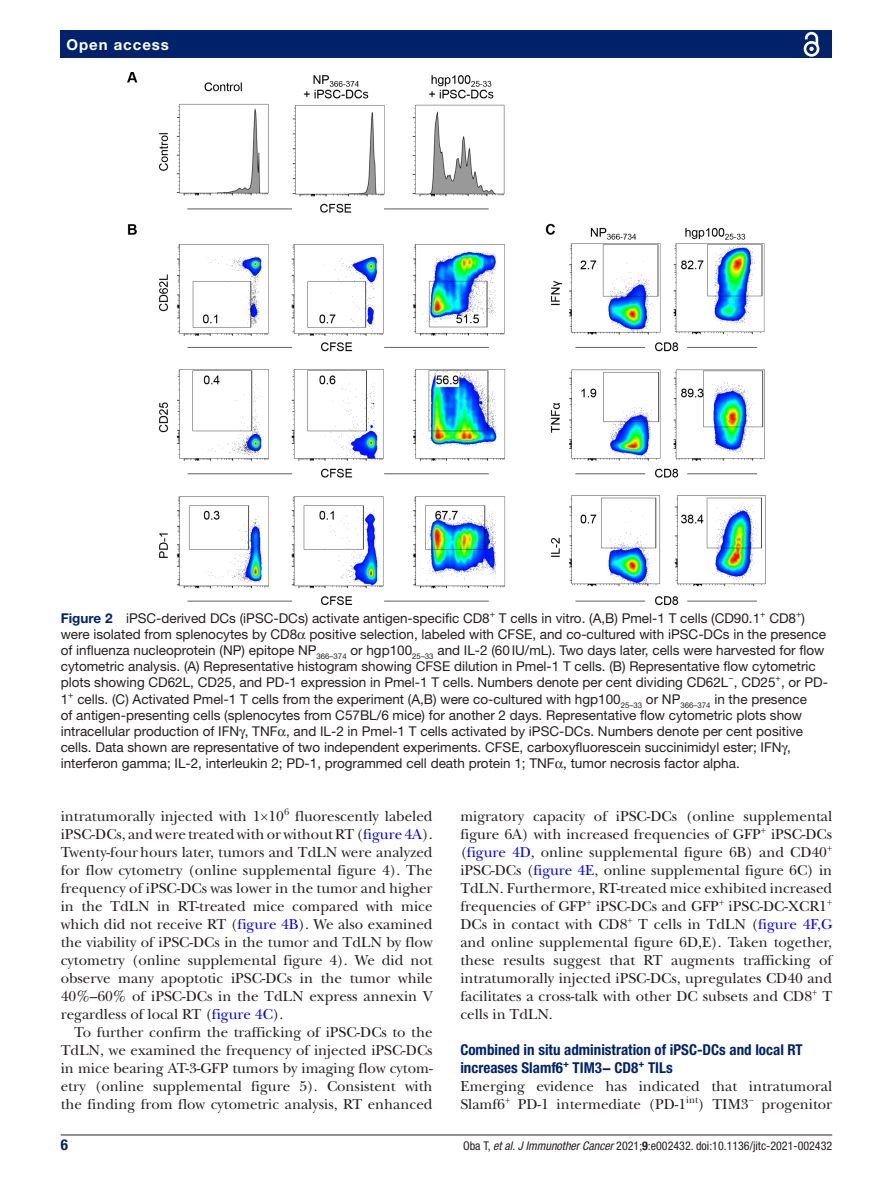
<style>
.page{position:relative;width:893px;height:1191px;background:#fff}
.page>*{position:absolute;margin:0;border:0;box-sizing:border-box;transform-origin:0 0}
.t1{font:15px/18px "New Baskerville";color:#231f20;text-align:justify}
.t2{font:700 condensed 15px/18px "Helvetica Neue LT Std";color:#00226b}
.t3{font:700 15px "Helvetica Neue LT Std";letter-spacing:.065em;color:#fff}
.t4{font:13.5px/16.2px "Helvetica Neue LT Std";color:#231f20}
.t5{font:condensed 12px "Helvetica Neue LT Std";color:#231f20}
.t6{font:9.9px "New Baskerville";color:#231f20}
.t7{font:700 condensed 9.9px "Helvetica Neue LT Std";color:#00226b}
.s1{font-weight:700;color:#00226b}
.s2{color:#00f}
.s3{font-style:italic}
.s4{font-weight:700}
</style>
<div class="page">
<hr style="left:61px;top:1134px;width:771px;height:1px;background:#231f20">
<div style="left:61px;top:31px;width:771px;height:27px;background:#00226b"></div>
<svg style="left:803px;top:31px;width:17px;height:26px"></svg>
<img style="left:128px;top:73px;width:637px;height:532px">
<p class="t3" style="left:66px;top:35px;width:104px">Open access</p>
<p class="t4" style="left:61px;top:609px;width:769px"><span class="s1">Figure 2</span> iPSC-derived DCs (iPSC-DCs) activate antigen-specific CD8<sup>+</sup> T cells in vitro. (A,B) Pmel-1 T cells (CD90.1<sup>+</sup> CD8<sup>+</sup>) were isolated from splenocytes by CD8 positive selection, labeled with CFSE, and co-cultured with iPSC-DCs in the presence of influenza nucleoprotein (NP) epitope NP<sub>366–374</sub> or hgp100<sub>25–33</sub> and IL-2 (60IU/mL). Two days later, cells were harvested for flow cytometric analysis. (A) Representative histogram showing CFSE dilution in Pmel-1 T cells. (B) Representative flow cytometric plots showing CD62L, CD25, and PD-1 expression in Pmel-1 T cells. Numbers denote per cent dividing CD62L<sup>−</sup>, CD25<sup>+</sup>, or PD-1<sup>+</sup> cells. (C) Activated Pmel-1 T cells from the experiment (A,B) were co-cultured with hgp100<sub>25–33</sub> or NP<sub>366–374</sub> in the presence<br>of antigen-presenting cells (splenocytes from C57BL/6 mice) for another 2 days. Representative flow cytometric plots show intracellular production of IFN , TNF , and IL-2 in Pmel-1 T cells activated by iPSC-DCs. Numbers denote per cent positive cells. Data shown are representative of two independent experiments. CFSE, carboxyfluorescein succinimidyl ester; IFN , interferon gamma; IL-2, interleukin 2; PD-1, programmed cell death protein 1; TNF , tumor necrosis factor alpha.</p>
<p class="t1" style="left:61px;top:807px;width:225px">intratumorally injected with 1×10</p>
<p class="t6" style="left:284px;top:805px;width:7px">6</p>
<p class="t1" style="left:61px;top:807px;width:373px;text-indent:234px">fluorescently labeled iPSC-DCs, and were treated with or without RT (<span class="s2">figure 4A</span>).<br>Twenty-fourhours later, tumors and TdLN were analyzed for flow cytometry (online supplemental figure 4). The frequency of iPSC-DCs was lower in the tumor and higher in the TdLN in RT-treated mice compared with mice which did not receive RT (<span class="s2">figure 4B</span>). We also examined the viability of iPSC-DCs in the tumor and TdLN by flow cytometry (online supplemental figure 4). We did not observe many apoptotic iPSC-DCs in the tumor while 40%–60% of iPSC-DCs in the TdLN express annexin V regardless of local RT (<span class="s2">figure 4C</span>).</p>
<p class="t1" style="left:61px;top:1023px;width:373px;text-indent:14px">To further confirm the trafficking of iPSC-DCs to the TdLN, we examined the frequency of injected iPSC-DCs in mice bearing AT-3-GFP tumors by imaging flow cytom&shy;etry (online supplemental figure 5). Consistent with the finding from flow cytometric analysis, RT enhanced</p>
<p class="t1" style="left:460px;top:807px;width:373px">migratory capacity of iPSC-DCs (online supplemental figure 6A) with increased frequencies of GFP</p>
<p class="t6" style="left:761px;top:823px;width:7px">+</p>
<p class="t1" style="left:460px;top:825px;width:373px;text-indent:311px">iPSC-DCs (<span class="s2">figure 4D</span>, online supplemental figure 6B) and CD40</p>
<p class="t6" style="left:827px;top:841px;width:7px">+</p>
<p class="t1" style="left:460px;top:861px;width:373px">iPSC-DCs (<span class="s2">figure 4E</span>, online supplemental figure 6C) in TdLN. Furthermore, RT-treated mice exhibited increased frequencies of GFP</p>
<p class="t6" style="left:586px;top:895px;width:7px">+</p>
<p class="t1" style="left:596px;top:897px;width:124px">iPSC-DCs and GFP</p>
<p class="t6" style="left:719px;top:895px;width:7px">+</p>
<p class="t1" style="left:729px;top:897px;width:100px">iPSC-DC-XCR1</p>
<p class="t6" style="left:827px;top:895px;width:7px">+</p>
<p class="t1" style="left:460px;top:915px;width:169px">DCs in contact with CD8</p>
<p class="t6" style="left:627px;top:913px;width:7px">+</p>
<p class="t1" style="left:460px;top:915px;width:373px;text-indent:178px">T cells in TdLN (<span class="s2">figure 4F,G </span>and online supplemental figure 6D,E). Taken together, these results suggest that RT augments trafficking of intratumorally injected iPSC-DCs, upregulates CD40 and facilitates a cross-talk with other DC subsets and CD8</p>
<p class="t6" style="left:812px;top:985px;width:7px">+</p>
<p class="t1" style="left:822px;top:987px;width:11px">T</p>
<p class="t1" style="left:460px;top:1005px;width:94px">cells in TdLN.</p>
<p class="t2" style="left:460px;top:1040px;width:344px">Combined in situ administration of iPSC-DCs and local RT increases Slamf6</p>
<p class="t7" style="left:563px;top:1057px;width:7px">+</p>
<p class="t2" style="left:573px;top:1058px;width:67px">TIM3− CD8</p>
<p class="t7" style="left:638px;top:1057px;width:7px">+</p>
<p class="t2" style="left:648px;top:1058px;width:26px">TILs</p>
<p class="t1" style="left:460px;top:1077px;width:373px">Emerging evidence has indicated that intratumoral<br>Slamf6</p>
<p class="t6" style="left:505px;top:1093px;width:7px">+</p>
<p class="t1" style="left:518px;top:1095px;width:170px">PD-1 intermediate (PD-1</p>
<p class="t6" style="left:686px;top:1093px;width:13px">int</p>
<p class="t1" style="left:698px;top:1095px;width:52px">) TIM3</p>
<p class="t1" style="left:761px;top:1095px;width:72px">progenitor</p>
<p class="t2" style="left:61px;top:1135px;width:9px">6</p>
<p class="t5" style="left:463px;top:1138px;width:371px">Oba T, <span class="s3">et al</span>. <span class="s3">J Immunother Cancer</span> 2021;<span class="s4">9</span>:e002432. doi:10.1136/jitc-2021-002432</p>
</div>
